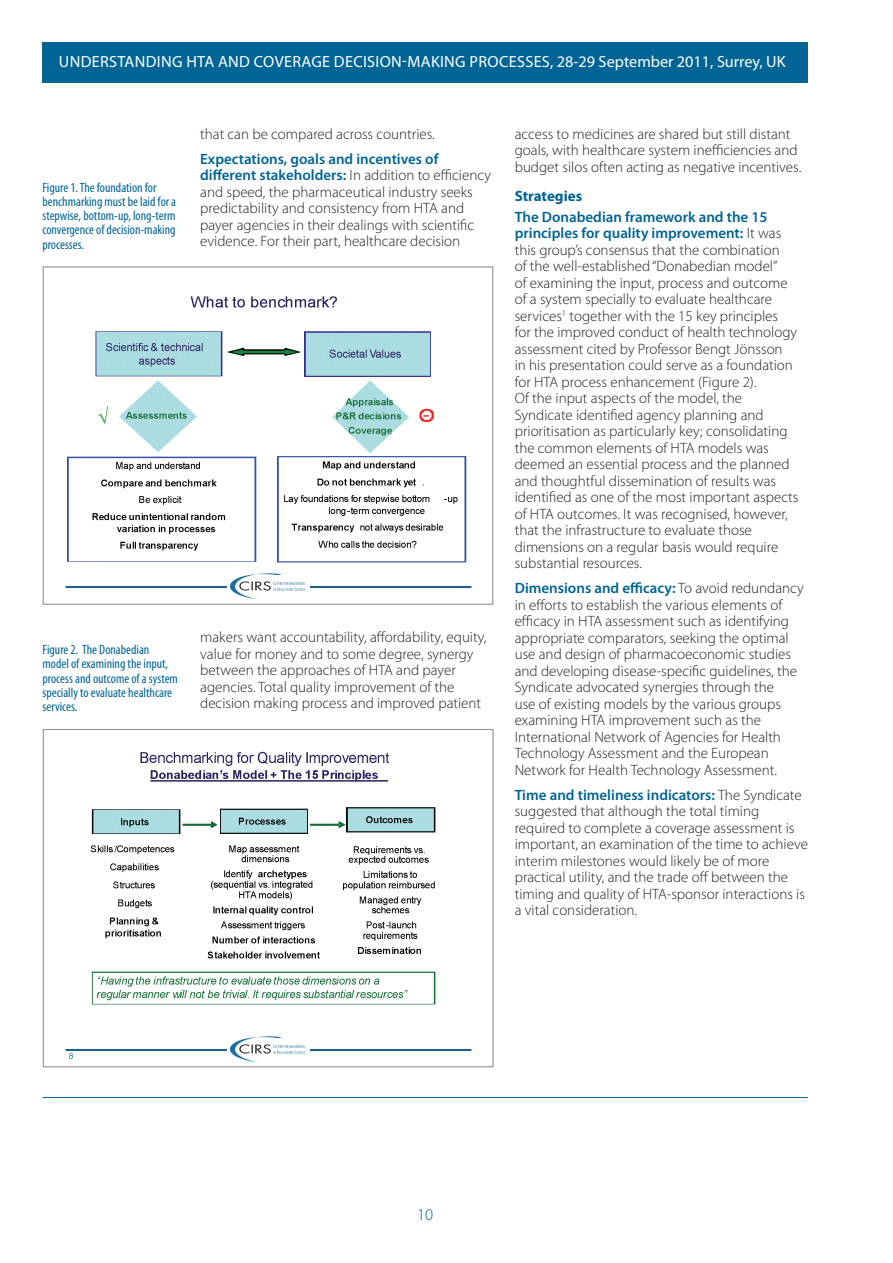
<style>
.page{position:relative;width:893px;height:1263px;background:#fff}
.page>*{position:absolute;margin:0;border:0;box-sizing:border-box;transform-origin:0 0}
.t1{font:300 16.5px "Myriad Pro";color:#006494}
.t2{font:16.2px "Myriad Pro";letter-spacing:.02em;color:#fff}
.t3{font:300 15px/16.5px "Myriad Pro";color:#231f20}
.t4{font:700 15px "Myriad Pro";color:#006494}
.t5{font:condensed 13.5px/14.2px "Myriad Pro";color:#006494}
.s1{font-weight:600;color:#006494}
</style>
<div class="page">
<div style="left:43px;top:43px;width:765px;height:40px;background:#006494"></div>
<hr style="left:43px;top:1097px;width:765px;height:1px;background:#006494">
<img style="left:65px;top:296px;width:407px;height:304px">
<div style="left:43px;top:266px;width:450px;height:339px;border:1px solid #939598"></div>
<img style="left:65px;top:751px;width:407px;height:312px">
<div style="left:43px;top:729px;width:450px;height:338px;border:1px solid #939598"></div>
<p class="t2" style="left:59px;top:52px;width:138px">UNDERSTANDING HTA</p>
<p class="t2" style="left:218px;top:52px;width:569px">AND COVERAGE DECISION-MAKING PROCESS ES, 28-29 SEPTEMBER 2011, SURREY, UK</p>
<p class="t5" style="left:42px;top:180px;width:135px">Figure 1. The foundation for benchmarking must be laid for a stepwise, bottom-up, long-term convergence of decision-making processes.</p>
<p class="t3" style="left:200px;top:125px;width:236px">that can be compared across countries.</p>
<p class="t3" style="left:200px;top:150px;width:292px"><span class="s1">Expectations, goals and incentives of different stakeholders:</span> I n addition to efficiency and speed, the pharmaceutical industry seeks predictability and consistency from HTA</p>
<p class="t3" style="left:200px;top:200px;width:276px;text-indent:241px">and payer agencies in their dealings with scientific evidence. For their part, healthcare decision</p>
<p class="t5" style="left:43px;top:642px;width:137px">Figure 2. The Donabedian model of examining the input, process and outcome of a system specially to evaluate healthcare services.</p>
<p class="t3" style="left:200px;top:629px;width:288px">makers want accountability, affordability, equity, value for money and to some degree, synergy between the approaches of HTA</p>
<p class="t3" style="left:200px;top:662px;width:283px;text-indent:196px">and payer agencies. Total quality improvement of the decision making process and improved patient</p>
<p class="t3" style="left:515px;top:125px;width:288px">access to medicines are shared but still distant goals, with healthcare system inefficiencies and budget silos often acting as negative incentives.</p>
<p class="t4" style="left:515px;top:186px;width:69px">Strategies</p>
<p class="t3" style="left:515px;top:208px;width:284px"><span class="s1">The Donabedian framework and the 15 principles for quality improvement:</span> It was this group’s consensus that the combination<br>of the well-established “Donabedian model”<br>of examining the input, process and outcome of a system specially to evaluate healthcare services<sup>1</sup> together with the 15 key principles for the improved conduct of health technology assessment cited by Professor Bengt Jönsson in his presentation could serve as a foundation for HTA</p>
<p class="t3" style="left:515px;top:373px;width:274px;text-indent:47px">process enhancement (Figure 2).<br>Of the input aspects of the model, the Syndicate identified agency planning and prioritisation as particularly key; consolidating the common elements of HTA</p>
<p class="t3" style="left:515px;top:439px;width:285px;text-indent:183px">models was deemed an essential process and the planned and thoughtful dissemination of results was identified as one of the most important aspects of HTA</p>
<p class="t3" style="left:515px;top:505px;width:275px;text-indent:43px">outcomes. I t was recognised, however, that the infrastructure to evaluate those dimensions on a regular basis would require substantial resources.</p>
<p class="t3" style="left:515px;top:580px;width:291px"><span class="s1">Dimensions and efficacy:</span> To avoid redundancy in efforts to establish the various elements of efficacy in HTA</p>
<p class="t3" style="left:515px;top:613px;width:284px;text-indent:91px">assessment such as identifying appropriate comparators, seeking the optimal use and design of pharmacoeconomic studies and developing disease-specific guidelines, the Syndicate advocated synergies through the use of existing models by the various groups examining HTA</p>
<p class="t3" style="left:515px;top:712px;width:268px;text-indent:94px">improvement such as the<br>I nternational Network of Agencies for Health Technology Assessment and the European Network for Health Technology Assessment.</p>
<p class="t3" style="left:515px;top:786px;width:295px"><span class="s1">Time and timeliness indicators:</span> The Syndicate suggested that although the total timing required to complete a coverage assessment is important, an examination of the time to achieve interim milestones would likely be of more practical utility, and the trade off between the timing and quality of HTA-sponsor interactions is a vital consideration.</p>
<p class="t1" style="left:417px;top:1205px;width:18px">10</p>
</div>
